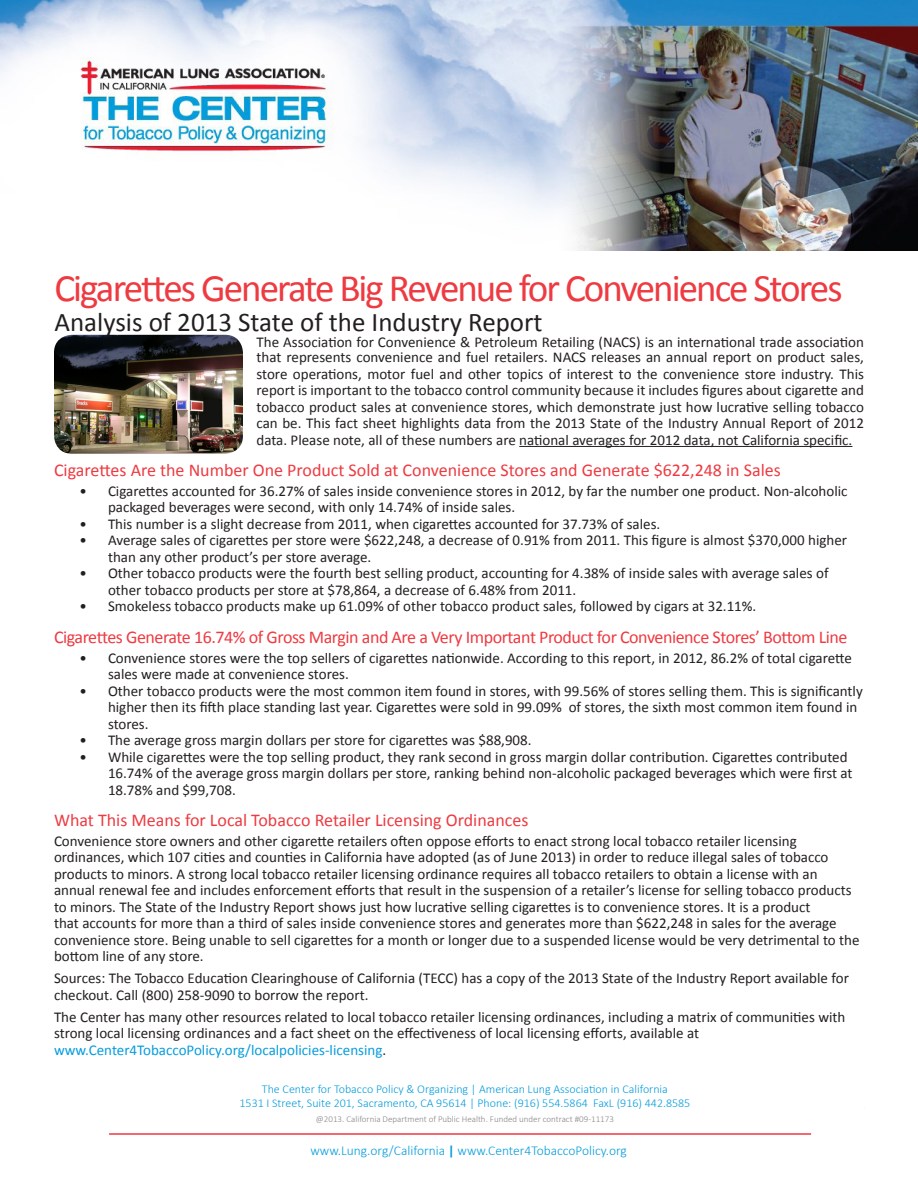
<style>
.page{position:relative;width:918px;height:1188px;background:#fff}
.page>*{position:absolute;margin:0;border:0;box-sizing:border-box;transform-origin:0 0}
.FRONT_COVER_HEADLINE{font:39px "Calibri";letter-spacing:-.05em;color:#ee3a41}
.FRONT_COVER_SUBHEADL{font:27px "Calibri";color:#231f20}
.Subhead{font:18px "Calibri";letter-spacing:-.01em;color:#ee3a41}
.Bodycopy_Bulleted{font:15px/16.5px "Calibri";color:#231f20}
.Bodycopy{font:15px/16.5px "Calibri";color:#231f20}
.FRONT_COVER_HEADLINE-2{font:300 13.5px "Calibri";color:#069ddc}
.FRONT_COVER_HEADLINE-3{font:300 12px "Calibri";color:#069ddc}
.FRONT_COVER_HEADLINE-4{font:300 9px "Calibri";color:#878687}
.s1{color:#069ddc}
.s2{font-weight:700}
</style>
<div class="page">
<hr style="left:519px;top:446px;width:333px;height:1px;background:#231f20">
<img style="left:54px;top:335px;width:189px;height:119px">
<hr style="left:109px;top:1133px;width:702px;height:2px;background:#ee3a41">
<img style="left:0;top:0;width:918px;height:251px">
<p class="FRONT_COVER_HEADLINE" style="left:54px;top:263px;width:790px">Cigarettes Generate Big Revenue for Convenience Stores</p>
<p class="FRONT_COVER_SUBHEADL" style="left:54px;top:305px;width:490px">Analysis of 2013 State of the Industry Report</p>
<p class="Bodycopy" style="left:256px;top:335px;width:609px;line-height:15px">The Association for Convenience &amp; Petroleum Retailing (NACS) is an international trade association that represents convenience and fuel retailers. NACS releases an annual report on product sales,</p>
<p class="Bodycopy" style="left:256px;top:366px;width:609px;text-align:justify">store operations, motor fuel and other topics of interest to the convenience store industry. This report is important to the tobacco control community because it includes figures about cigarette and tobacco product sales at convenience stores, which demonstrate just how lucrative selling tobacco can be. This fact sheet highlights data from the 2013 State of the Industry Annual Report of 2012 data. Please note, all of these numbers are national averages for 2012 data, not California specific.</p>
<p class="Subhead" style="left:54px;top:459px;width:728px">Cigarettes Are the Number One Product Sold at Convenience Stores and Generate $622,248 in Sales</p>
<p class="Bodycopy_Bulleted" style="left:108px;top:483px;width:741px;text-indent:-28px">• Cigarettes accounted for 36.27% of sales inside convenience stores in 2012, by far the number one product. Non-alcoholic packaged beverages were second, with only 14.74% of inside sales.</p>
<p class="Bodycopy_Bulleted" style="left:80px;top:516px;width:582px">• This number is a slight decrease from 2011, when cigarettes accounted for 37.73% of sales.</p>
<p class="Bodycopy_Bulleted" style="left:108px;top:532px;width:741px;text-indent:-28px">• Average sales of cigarettes per store were $622,248, a decrease of 0.91% from 2011. This figure is almost $370,000 higher than any other product’s per store average.</p>
<p class="Bodycopy_Bulleted" style="left:108px;top:565px;width:722px;text-indent:-28px">• Other tobacco products were the fourth best selling product, accounting for 4.38% of inside sales with average sales of other tobacco products per store at $78,864, a decrease of 6.48% from 2011.</p>
<p class="Bodycopy_Bulleted" style="left:80px;top:598px;width:678px">• Smokeless tobacco products make up 61.09% of other tobacco product sales, followed by cigars at 32.11%.</p>
<p class="Subhead" style="left:54px;top:626px;width:795px">Cigarettes Generate 16.74% of Gross Margin and Are a Very Important Product for Convenience Stores’ Bottom Line</p>
<p class="Bodycopy_Bulleted" style="left:108px;top:650px;width:745px;text-indent:-28px">• Convenience stores were the top sellers of cigarettes nationwide. According to this report, in 2012, 86.2% of total cigarette sales were made at convenience stores.</p>
<p class="Bodycopy_Bulleted" style="left:108px;top:683px;width:756px;text-indent:-28px">• Other tobacco products were the most common item found in stores, with 99.56% of stores selling them. This is significantly higher then its fifth place standing last year. Cigarettes were sold in 99.09% of stores, the sixth most common item found in stores.</p>
<p class="Bodycopy_Bulleted" style="left:80px;top:732px;width:454px">• The average gross margin dollars per store for cigarettes was $88,908.</p>
<p class="Bodycopy_Bulleted" style="left:108px;top:749px;width:746px;text-indent:-28px">• While cigarettes were the top selling product, they rank second in gross margin dollar contribution. Cigarettes contributed<br>16.74% of the average gross margin dollars per store, ranking behind non-alcoholic packaged beverages which were first at<br>18.78% and $99,708.</p>
<p class="Subhead" style="left:54px;top:809px;width:476px">What This Means for Local Tobacco Retailer Licensing Ordinances</p>
<p class="Bodycopy_Bulleted" style="left:54px;top:833px;width:807px">Convenience store owners and other cigarette retailers often oppose efforts to enact strong local tobacco retailer licensing ordinances, which 107 cities and counties in California have adopted (as of June 2013) in order to reduce illegal sales of tobacco products to minors. A strong local tobacco retailer licensing ordinance requires all tobacco retailers to obtain a license with an annual renewal fee and includes enforcement efforts that result in the suspension of a retailer’s license for selling tobacco products to minors. The State of the Industry Report shows just how lucrative selling cigarettes is to convenience stores. It is a product<br>that accounts for more than a third of sales inside convenience stores and generates more than $622,248 in sales for the average convenience store. Being unable to sell cigarettes for a month or longer due to a suspended license would be very detrimental to the bottom line of any store.</p>
<p class="Bodycopy_Bulleted" style="left:54px;top:970px;width:796px">Sources: The Tobacco Education Clearinghouse of California (TECC) has a copy of the 2013 State of the Industry Report available for checkout. Call (800) 258-9090 to borrow the report.</p>
<p class="Bodycopy_Bulleted" style="left:54px;top:1009px;width:793px">The Center has many other resources related to local tobacco retailer licensing ordinances, including a matrix of communities with strong local licensing ordinances and a fact sheet on the effectiveness of local licensing efforts, available at <span class="s1">www.Center4TobaccoPolicy.org/localpolicies-licensing</span>.</p>
<p class="FRONT_COVER_HEADLINE-3" style="left:262px;top:1081px;width:408px">The Center for Tobacco Policy &amp; Organizing | American Lung Association in California</p>
<p class="FRONT_COVER_HEADLINE-3" style="left:240px;top:1096px;width:452px">1531 I Street, Suite 201, Sacramento, CA 95614 | Phone: (916) 554.5864 FaxL (916) 442.8585</p>
<p class="FRONT_COVER_HEADLINE-4" style="left:316px;top:1113px;width:300px">@2013. California Department of Public Health. Funded under contract #09-11173</p>
<p class="FRONT_COVER_HEADLINE-2" style="left:310px;top:1142px;width:318px">www.Lung.org/California <span class="s2">|</span> www.Center4TobaccoPolicy.org</p>
</div>
